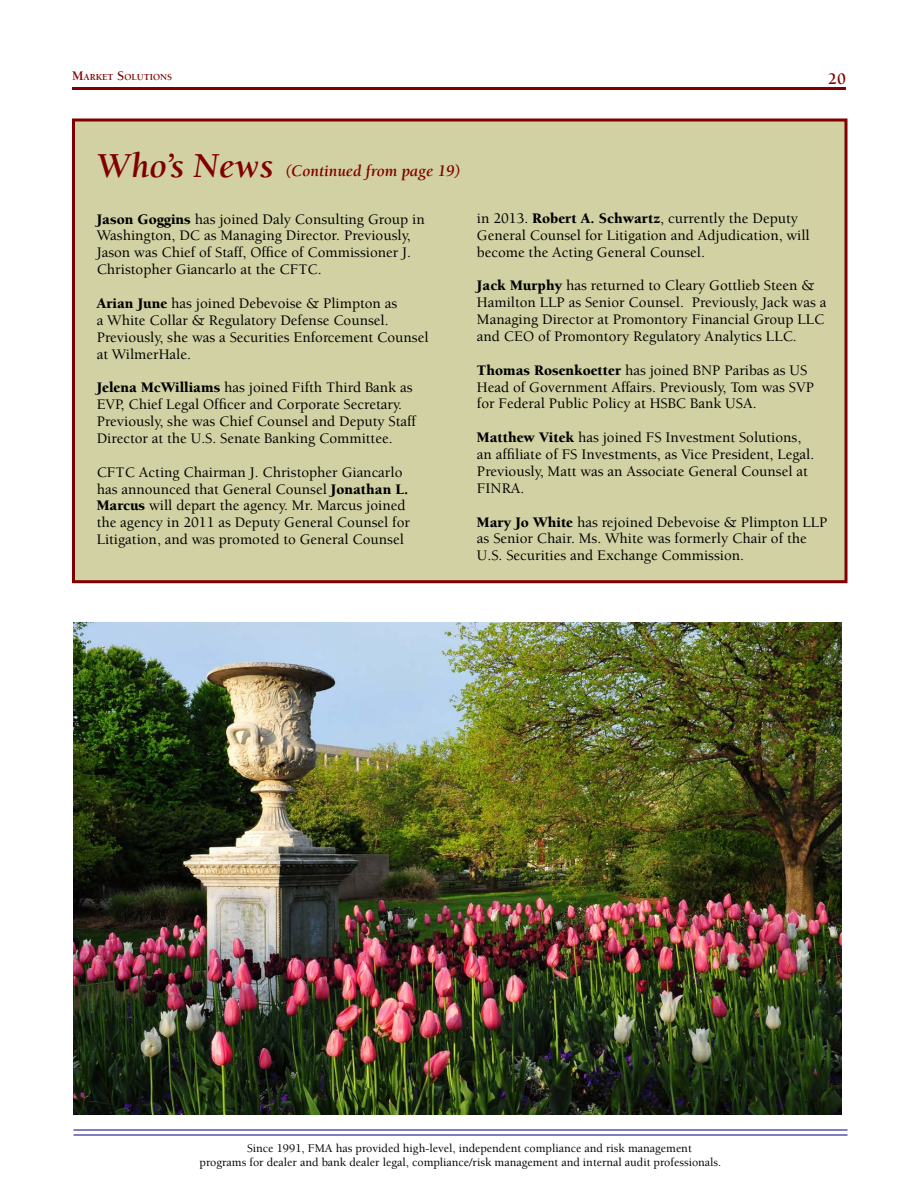
<style>
.page{position:relative;width:918px;height:1188px;background:#fff}
.page>*{position:absolute;margin:0;border:0;box-sizing:border-box;transform-origin:0 0}
.t1{font:italic 700 36px "Berkeley";color:#800000}
.t2{font:italic 700 16.5px "Berkeley";color:#800000}
.t3{font:700 16.5px "Berkeley";color:#800000}
.t4{font:500 15px/16.8px "Berkeley";color:#000}
.t5{font:500 12px/13.5px "Berkeley";color:#000}
.t6{font:700 9.45px "Berkeley";color:#800000}
.s1{font-size:13.5px}
.s2{font-weight:900}
</style>
<div class="page">
<hr style="left:72px;top:87px;width:774px;height:3px;background:#800000">
<hr style="left:74px;top:1129px;width:774px;height:2px;background:#000080">
<hr style="left:74px;top:1134px;width:774px;height:2px;background:#000080">
<div style="left:74px;top:120px;width:772px;height:462px;background:#d1d1a3"></div>
<div style="left:72px;top:118px;width:776px;height:465px;border:3px solid #800000"></div>
<img style="left:73px;top:623px;width:768px;height:492px">
<p class="t6" style="left:72px;top:72px;width:101px"><span class="s1">M</span>ARKET <span class="s1">S</span>OLUTIONS</p>
<p class="t3" style="left:828px;top:70px;width:19px">20</p>
<h1 class="t1" style="left:97px;top:146px;width:178px">Who’s News</h1>
<p class="t4" style="left:97px;top:211px;width:329px"><span class="s2">Jason Goggins</span> has joined Daly Consulting Group in Washington, DC as Managing Director. Previously, Jason was Chief of Staff, Office of Commissioner J.<br>Christopher Giancarlo at the CFTC.</p>
<p class="t4" style="left:97px;top:295px;width:333px"><span class="s2">Arian June</span> has joined Debevoise &amp; Plimpton as<br>a White Collar &amp; Regulatory Defense Counsel.<br>Previously, she was a Securities Enforcement Counsel at WilmerHale.</p>
<p class="t4" style="left:97px;top:380px;width:321px"><span class="s2">Jelena McWilliams</span> has joined Fifth Third Bank as EVP, Chief Legal Officer and Corporate Secretary.<br>Previously, she was Chief Counsel and Deputy Staff Director at the U.S. Senate Banking Committee.</p>
<p class="t4" style="left:97px;top:464px;width:315px">CFTC Acting Chairman J. Christopher Giancarlo has announced that General Counsel <span class="s2">Jonathan L.<br>Marcus</span> will depart the agency. Mr. Marcus joined the agency in 2011 as Deputy General Counsel for Litigation, and was promoted to General Counsel</p>
<p class="t2" style="left:286px;top:162px;width:176px">(Continued from page 19)</p>
<p class="t4" style="left:477px;top:210px;width:334px">in 2013. <span class="s2">Robert A. Schwartz</span>, currently the Deputy<br>General Counsel for Litigation and Adjudication, will become the Acting General Counsel.</p>
<p class="t4" style="left:477px;top:277px;width:351px"><span class="s2">Jack Murphy</span> has returned to Cleary Gottlieb Steen &amp; Hamilton LLP as Senior Counsel. Previously, Jack was a Managing Director at Promontory Financial Group LLC and CEO of Promontory Regulatory Analytics LLC.</p>
<p class="t4" style="left:477px;top:362px;width:339px"><span class="s2">Thomas Rosenkoetter</span> has joined BNP Paribas as US<br>Head of Government Affairs. Previously, Tom was SVP for Federal Public Policy at HSBC Bank USA.</p>
<p class="t4" style="left:477px;top:429px;width:339px"><span class="s2">Matthew Vitek</span> has joined FS Investment Solutions, an affiliate of FS Investments, as Vice President, Legal.<br>Previously, Matt was an Associate General Counsel at FINRA.</p>
<p class="t4" style="left:477px;top:514px;width:352px"><span class="s2">Mary Jo White</span> has rejoined Debevoise &amp; Plimpton LLP as Senior Chair. Ms. White was formerly Chair of the<br>U.S. Securities and Exchange Commission.</p>
<p class="t5" style="left:200px;top:1142px;width:523px;text-indent:48px">Since 1991, FMA has provided high-level, independent compliance and risk management programs for dealer and bank dealer legal, compliance/risk management and internal audit professionals.</p>
</div>
